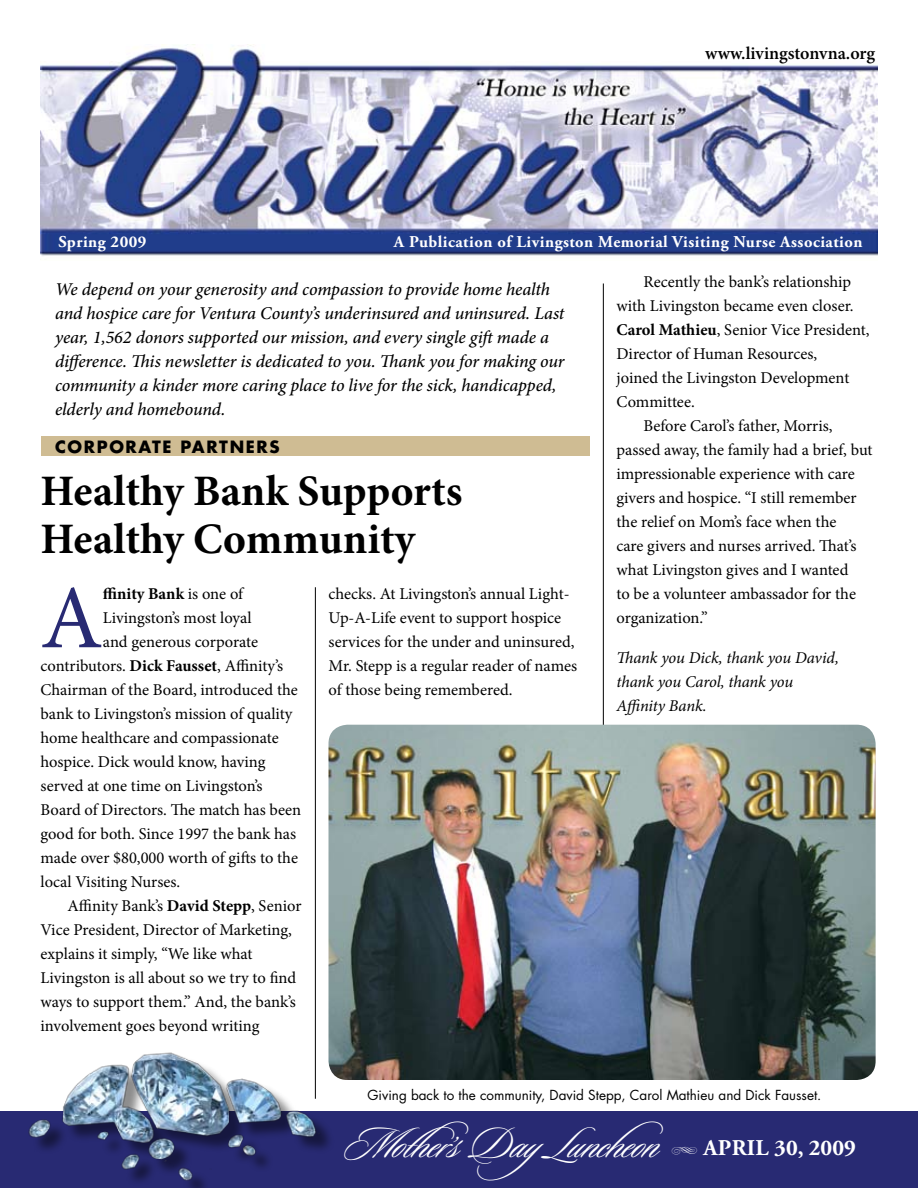
<style>
.page{position:relative;width:918px;height:1188px;background:#fff}
.page>*{position:absolute;margin:0;border:0;box-sizing:border-box;transform-origin:0 0}
.t1{font:90.3px "Minion Pro";color:#282a73}
.t2{font:45px "Sloop Script Three";color:#fff}
.t3{font:700 43.5px/48px "Minion Pro";letter-spacing:-.005em;color:#000}
.t4{font:italic 500 18px/24px "Minion Pro";letter-spacing:-.01em;color:#000}
.t5{font:600 18px "Minion Pro";color:#000}
.t6{font:16.5px/24px "Minion Pro";letter-spacing:-.005em;color:#000}
.t7{font:700 16.5px "Adobe Garamond Pro";letter-spacing:.03em;color:#fff}
.t8{font:italic 16.5px/24px "Minion Pro";letter-spacing:-.01em;color:#000}
.t9{font:700 16.5px "Minion Pro";color:#000}
.t10{font:700 16.5px "Futura";letter-spacing:.1em;color:#000}
.t11{font:13.5px "Futura";color:#000}
.s1{font-weight:400}
.s2{font-weight:700}
.s3{font-family:"Nymphette";font-size:22.5px}
.s4{font-family:"Adobe Garamond Pro";font-weight:700;font-size:22.5px}
</style>
<div class="page">
<div style="left:41px;top:436px;width:549px;height:20px;background:#cfbc93"></div>
<div style="left:0;top:1111px;width:918px;height:77px;background:#282a73"></div>
<img style="left:40px;top:45px;width:838px;height:211px">
<hr style="left:603px;top:284px;width:1px;height:472px;background:#000">
<div style="left:31px;top:1055px;width:304px;height:133px;background:#000;opacity:.45"></div>
<img style="left:28px;top:1045px;width:296px;height:143px">
<hr style="left:315px;top:587px;width:1px;height:512px;background:#000">
<img style="left:328px;top:725px;width:548px;height:355px">
<p class="t5" style="left:705px;top:41px;width:171px">www.livingstonvna.org</p>
<p class="t7" style="left:58px;top:233px;width:89px">SPRING 2009</p>
<p class="t7" style="left:394px;top:233px;width:470px">A PUBLICATION OF LIVINGSTON MEMORIAL VISITING NURSE ASSOCIATION</p>
<p class="t4" style="left:55px;top:277px;width:511px">We depend on your generosity and compassion to provide home health and hospice care for Ventura County’s underinsured and uninsured. Last year, 1,562 donors supported our mission, and every single gift made a difference. This newsletter is dedicated to you. Thank you for making our community a kinder more caring place to live for the sick, handicapped, elderly and homebound.</p>
<p class="t10" style="left:55px;top:435px;width:226px">CORPORATE PARTNERS</p>
<h3 class="t3" style="left:40px;top:466px;width:424px">Healthy Bank Supports<br>Healthy Community</h3>
<p class="t6" style="left:328px;top:582px;width:250px">checks. At Livingston’s annual Light-Up-A-Life event to support hospice services for the under and uninsured, Mr. Stepp is a regular reader of names of those being remembered.</p>
<h1 class="t1" style="left:40px;top:558px;width:64px">A</h1>
<p class="t9" style="left:103px;top:582px;width:142px">ffinity Bank <span class="s1">is one of</span></p>
<p class="t6" style="left:103px;top:606px;width:150px">Livingston’s most loyal</p>
<p class="t6" style="left:103px;top:630px;width:157px">and generous corporate</p>
<p class="t6" style="left:40px;top:654px;width:244px">contributors. <span class="s2">Dick Fausset</span>, Affinity’s</p>
<p class="t6" style="left:40px;top:678px;width:259px">Chairman of the Board, introduced the</p>
<p class="t6" style="left:40px;top:702px;width:254px">bank to Livingston’s mission of quality</p>
<p class="t6" style="left:40px;top:726px;width:240px">home healthcare and compassionate</p>
<p class="t6" style="left:40px;top:750px;width:227px">hospice. Dick would know, having</p>
<p class="t6" style="left:40px;top:774px;width:224px">served at one time on Livingston’s</p>
<p class="t6" style="left:40px;top:798px;width:262px">Board of Directors. The match has been</p>
<p class="t6" style="left:40px;top:822px;width:257px">good for both. Since 1997 the bank has</p>
<p class="t6" style="left:40px;top:846px;width:259px">made over $80,000 worth of gifts to the</p>
<p class="t6" style="left:40px;top:870px;width:141px">local Visiting Nurses.</p>
<p class="t6" style="left:67px;top:894px;width:236px">Affinity Bank’s <span class="s2">David Stepp</span>, Senior</p>
<p class="t6" style="left:40px;top:918px;width:253px">Vice President, Director of Marketing,</p>
<p class="t6" style="left:40px;top:942px;width:214px">explains it simply, “We like what</p>
<p class="t6" style="left:40px;top:966px;width:257px">Livingston is all about so we try to find</p>
<p class="t6" style="left:40px;top:990px;width:257px">ways to support them.” And, the bank’s</p>
<p class="t6" style="left:40px;top:1014px;width:221px">involvement goes beyond writing</p>
<p class="t6" style="left:644px;top:269px;width:209px">Recently the bank’s relationship</p>
<p class="t6" style="left:617px;top:293px;width:239px">with Livingston became even closer.</p>
<p class="t6" style="left:617px;top:317px;width:255px"><span class="s2">Carol Mathieu</span>, Senior Vice President,</p>
<p class="t6" style="left:617px;top:341px;width:202px">Director of Human Resources,</p>
<p class="t6" style="left:617px;top:365px;width:234px">joined the Livingston Development</p>
<p class="t6" style="left:617px;top:389px;width:80px">Committee.</p>
<p class="t6" style="left:644px;top:413px;width:191px">Before Carol’s father, Morris,</p>
<p class="t6" style="left:617px;top:437px;width:258px">passed away, the family had a brief, but</p>
<p class="t6" style="left:617px;top:461px;width:240px">impressionable experience with care</p>
<p class="t6" style="left:617px;top:485px;width:242px">givers and hospice. “I still remember</p>
<p class="t6" style="left:617px;top:509px;width:221px">the relief on Mom’s face when the</p>
<p class="t6" style="left:617px;top:533px;width:242px">care givers and nurses arrived. That’s</p>
<p class="t6" style="left:617px;top:557px;width:233px">what Livingston gives and I wanted</p>
<p class="t6" style="left:617px;top:581px;width:241px">to be a volunteer ambassador for the</p>
<p class="t6" style="left:617px;top:605px;width:93px">organization.”</p>
<p class="t8" style="left:617px;top:646px;width:224px">Thank you Dick, thank you David, thank you Carol, thank you<br>Affinity Bank.</p>
<p class="t11" style="left:368px;top:1085px;width:455px">Giving back to the community, David Stepp, Carol Mathieu and Dick Fausset.</p>
<h2 class="t2" style="left:344px;top:1116px;width:513px">Mother’s DayLuncheon <span class="s3">c</span> <span class="s4">APRIL 30, 2009</span></h2>
</div>
